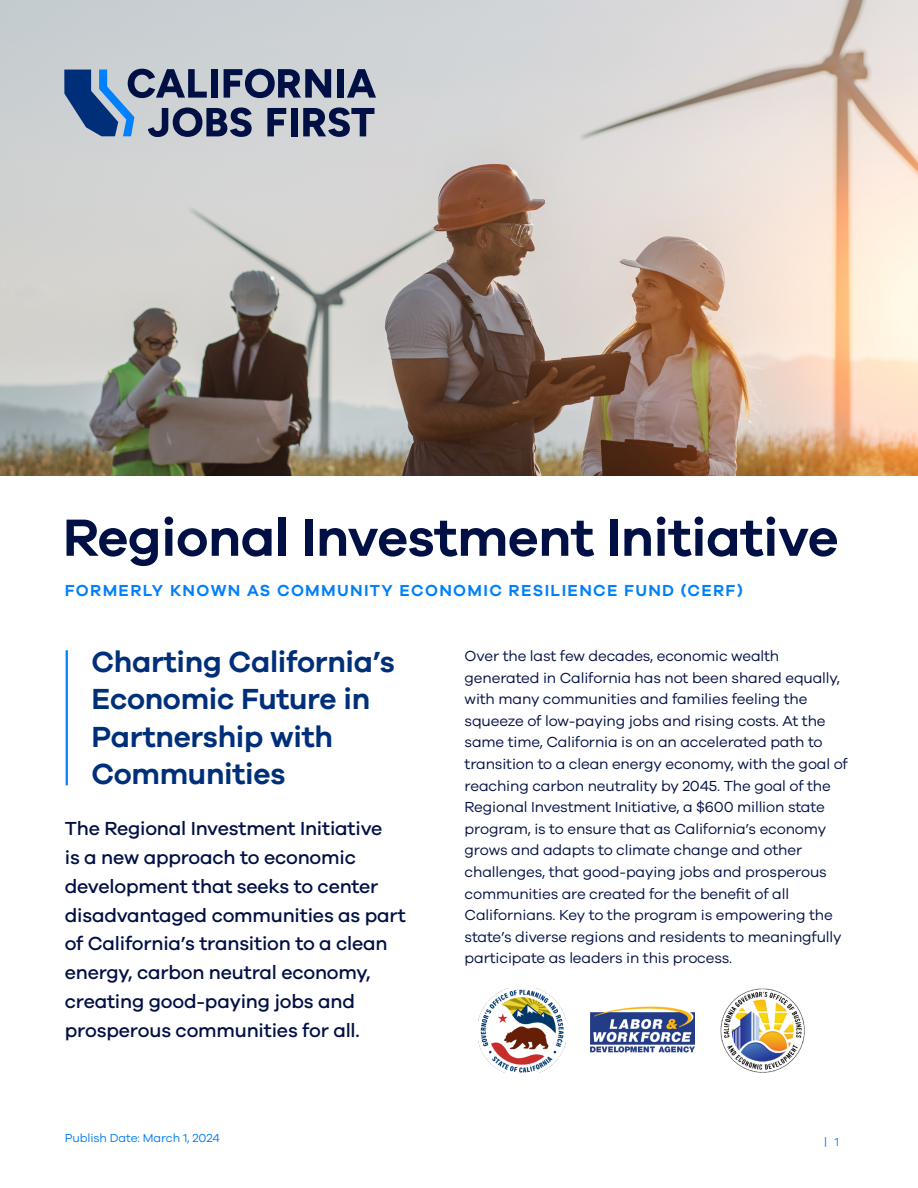
<style>
.page{position:relative;width:918px;height:1188px;background:#fff}
.page>*{position:absolute;margin:0;border:0;box-sizing:border-box;transform-origin:0 0}
.t1{font:600 54px "Galano Grotesque";letter-spacing:-.01em;color:#001044}
.t2{font:600 30px/37.5px "Galano Grotesque";letter-spacing:-.01em;color:#002f7a}
.t3{font:500 19.5px/28.8px "Galano Grotesque";letter-spacing:-.01em;color:#001044}
.t4{font:600 16.5px "Galano Grotesque";letter-spacing:.08em;color:#0080fa}
.t5{font:15px/21.6px "Galano Grotesque";letter-spacing:-.01em;color:#001044}
.t6{font:12px "Galano Grotesque";letter-spacing:-.01em;color:#0080fa}
</style>
<div class="page">
<hr style="left:66px;top:650px;width:2px;height:135px;background:#0080fa">
<img style="left:0;top:0;width:918px;height:475px">
<svg style="left:64px;top:69px;width:312px;height:68px"></svg>
<img style="left:590px;top:1006px;width:104px;height:47px">
<img style="left:721px;top:989px;width:83px;height:83px">
<img style="left:478px;top:989px;width:87px;height:83px">
<h1 class="t1" style="left:63px;top:505px;width:777px">Regional Investment Initiative</h1>
<h1 class="t4" style="left:65px;top:581px;width:679px">FORMERLY KNOWN AS COMMUNITY ECONOMIC RESILIENCE FUND (CERF)</h1>
<h2 class="t2" style="left:91px;top:642px;width:305px">Charting California’s<br>Economic Future in<br>Partnership with<br>Communities</h2>
<h3 class="t3" style="left:65px;top:814px;width:343px">The Regional Investment Initiative<br>is a new approach to economic development that seeks to center disadvantaged communities as part of California’s transition to a clean energy, carbon neutral economy, creating good-paying jobs and prosperous communities for all.</h3>
<p class="t5" style="left:465px;top:645px;width:385px">Over the last few decades, economic wealth generated in California has not been shared equally, with many communities and families feeling the squeeze of low-paying jobs and rising costs. At the same time, California is on an accelerated path to transition to a clean energy economy, with the goal of reaching carbon neutrality by 2045. The goal of the Regional Investment Initiative, a $600 million state program, is to ensure that as California’s economy grows and adapts to climate change and other challenges, that good-paying jobs and prosperous communities are created for the beneft of all Californians. Key to the program is empowering the state’s diverse regions and residents to meaningfully participate as leaders in this process.</p>
<p class="t6" style="left:65px;top:1131px;width:157px">Publish Date: March 1, 2024</p>
<p class="t6" style="left:824px;top:1134px;width:16px">| 1</p>
</div>
